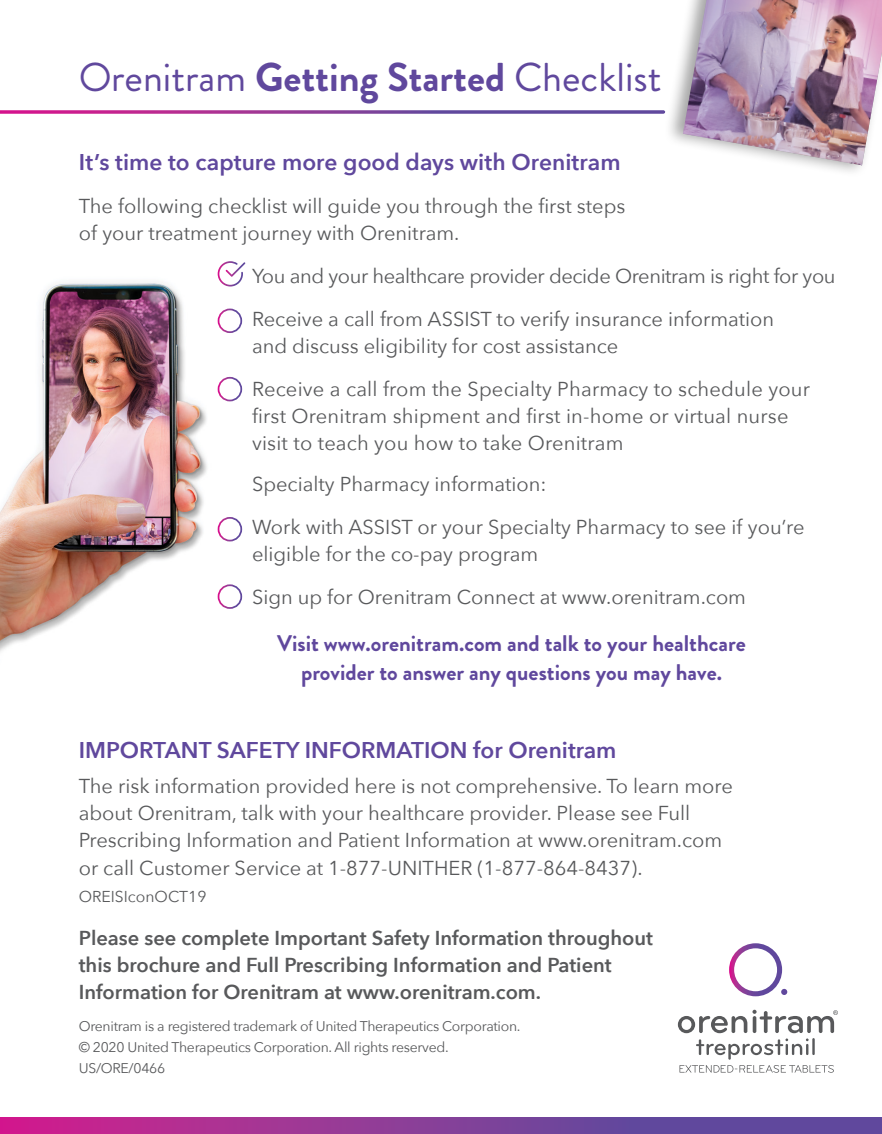
<style>
.page{position:relative;width:882px;height:1134px;background:#fff}
.page>*{position:absolute;margin:0;border:0;box-sizing:border-box;transform-origin:0 0}
.body_copy{font:40.25px "Brandon Grotesque";color:#60489d}
.body_copy-2{font:600 22.75px "Avenir Next";color:#60489d}
.callouts{font:700 22.57px/29.1px "Brandon Grotesque";color:#60489d;text-align:center}
.body_copy-3{font:20.12px/27.1px "Avenir Next";color:#58595b}
.body_copy-4{font:600 20.12px/27.1px "Avenir Next";color:#58595b}
.body_copy-5{font:20.12px/42.9px "Avenir Next";letter-spacing:-.02em;color:#58595b}
.body_copy-6{font:15.75px "Avenir Next";color:#58595b}
.Footnotes{font:14px/21px "Avenir Next";letter-spacing:-.02em;color:#58595b}
.s1{font-weight:700}
</style>
<div class="page">
<img style="left:0;top:271px;width:239px;height:381px">
<svg style="left:729px;top:943px;width:58px;height:53px"></svg>
<svg style="left:678px;top:1010px;width:160px;height:63px"></svg>
<svg style="left:0;top:110px;width:663px;height:4px"></svg>
<svg style="left:0;top:1118px;width:882px;height:16px"></svg>
<div style="left:218px;top:309px;width:24px;height:24px;border:2px solid #fff;border-radius:50%"></div>
<div style="left:218px;top:377px;width:24px;height:24px;border:2px solid #fff;border-radius:50%"></div>
<div style="left:218px;top:517px;width:24px;height:24px;border:2px solid #fff;border-radius:50%"></div>
<div style="left:218px;top:584px;width:24px;height:25px;border:2px solid #fff;border-radius:50%"></div>
<div style="left:663px;top:0;width:219px;height:178px;background:#000;opacity:.36"></div>
<img style="left:683px;top:0;width:199px;height:165px">
<svg style="left:218px;top:261px;width:27px;height:26px"></svg>
<p class="body_copy" style="left:79px;top:50px;width:584px">Orenitram <span class="s1">Getting Started</span> Checklist</p>
<p class="body_copy-2" style="left:79px;top:142px;width:544px">It’s time to capture more good days with Orenitram</p>
<p class="body_copy-3" style="left:79px;top:191px;width:548px">The following checklist will guide you through the first steps of your treatment journey with Orenitram.</p>
<p class="body_copy-5" style="left:252px;top:253px;width:585px">You and your healthcare provider decide Orenitram is right for you<br>Receive a call from ASSIST to verify insurance information</p>
<p class="body_copy-3" style="left:252px;top:323px;width:560px;line-height:42.9px">and discuss eligibility for cost assistance<br>Receive a call from the Specialty Pharmacy to schedule your</p>
<p class="body_copy-3" style="left:252px;top:401px;width:538px">first Orenitram shipment and first in-home or virtual nurse visit to teach you how to take Orenitram</p>
<p class="body_copy-3" style="left:252px;top:462px;width:554px;line-height:42.9px">Specialty Pharmacy information:<br>Work with ASSIST or your Specialty Pharmacy to see if you’re</p>
<p class="body_copy-3" style="left:252px;top:532px;width:496px;line-height:42.9px">eligible for the co-pay program<br>Sign up for Orenitram Connect at www.orenitram.com</p>
<p class="callouts" style="left:277px;top:629px;width:470px">Visit www.orenitram.com and talk to your healthcare provider to answer any questions you may have.</p>
<p class="body_copy-2" style="left:79px;top:731px;width:539px">IMPORTANT SAFETY INFORMATION for Orenitram</p>
<p class="body_copy-3" style="left:79px;top:772px;width:656px">The risk information provided here is not comprehensive. To learn more about Orenitram, talk with your healthcare provider. Please see Full Prescribing Information and Patient Information at www.orenitram.com or call Customer Service at 1-877-UNITHER (1-877-864-8437).</p>
<p class="body_copy-6" style="left:79px;top:883px;width:129px">OREISIconOCT19</p>
<p class="body_copy-4" style="left:79px;top:924px;width:576px">Please see complete Important Safety Information throughout this brochure and Full Prescribing Information and Patient<br>Information for Orenitram at www.orenitram.com.</p>
<p class="Footnotes" style="left:79px;top:1015px;width:443px">Orenitram is a registered trademark of United Therapeutics Corporation. © 2020 United Therapeutics Corporation. All rights reserved.<br>US/ORE/0466</p>
</div>
